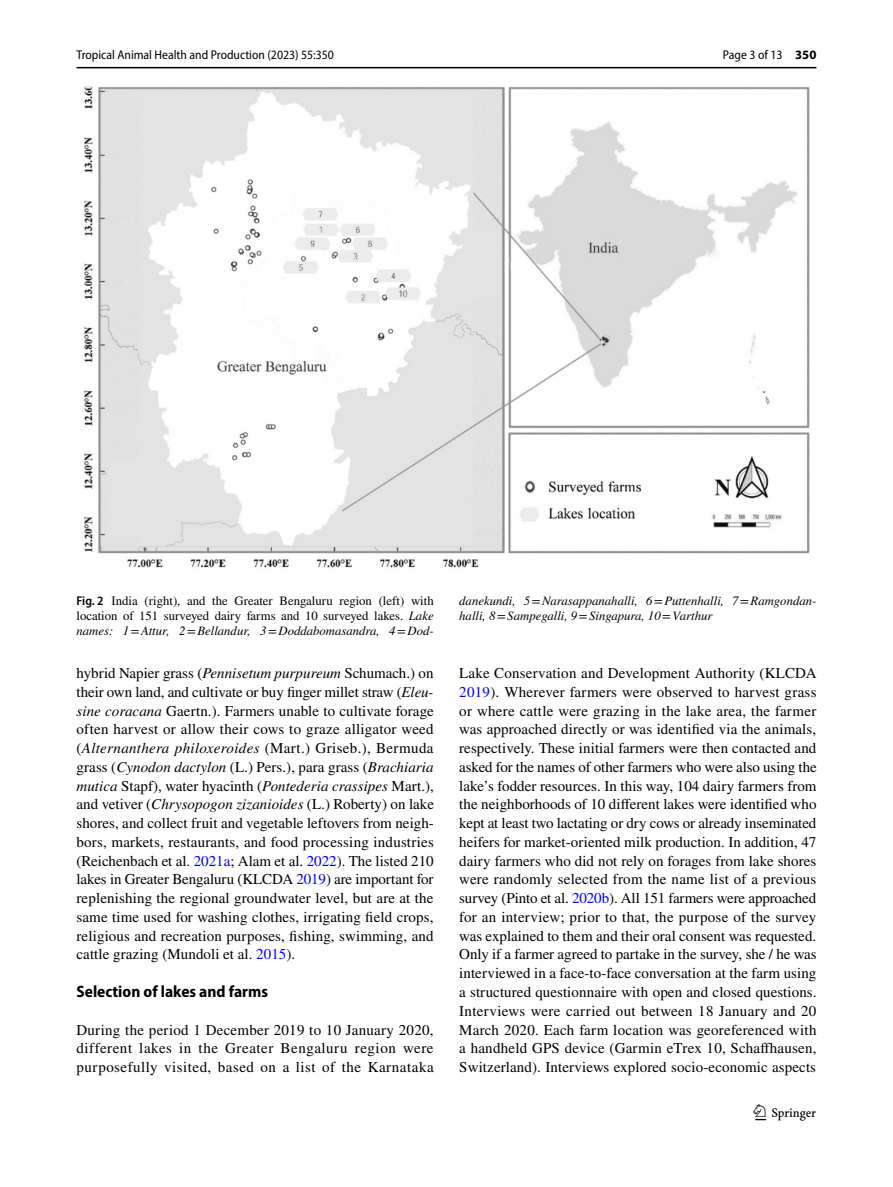
<style>
.page{position:relative;width:893px;height:1187px;background:#fff}
.page>*{position:absolute;margin:0;border:0;box-sizing:border-box;transform-origin:0 0}
.t1{font:22.5px "Springnew Regular 3";color:#000}
.t2{font:700 semi-condensed 16.5px "Myriad Pro";color:#000}
.t3{font:15px/18.8px "STIX";letter-spacing:.01em;color:#000;text-align:justify}
.t4{font:12.75px/15px "STIX";color:#000;text-align:justify}
.t5{font:italic 12.75px/15px "STIX";color:#000}
.t6{font:semi-condensed 12.75px "Myriad Pro";color:#000}
.s1{font-weight:700;font-stretch:normal}
.s2{font-family:"Myriad Pro";font-weight:600;font-stretch:semi-condensed}
.s3{font-style:italic}
.s4{font-style:normal}
.s5{color:#00f}
</style>
<div class="page">
<hr style="left:77px;top:67px;width:739px;height:1px;background:#000">
<img style="left:84px;top:87px;width:726px;height:481px">
<p class="t6" style="left:77px;top:48px;width:259px">Tropical Animal Health and Production (2023) 55:350</p>
<p class="t6" style="left:723px;top:48px;width:95px">Page 3 of 13 <span class="s1">350</span></p>
<p class="t4" style="left:77px;top:593px;width:359px"><span class="s2">Fig. 2</span> India (right), and the Greater Bengaluru region (left) with location of 151 surveyed dairy farms and 10 surveyed lakes. <span class="s3">Lake names: 1</span>=<span class="s3">Attur, 2</span>=<span class="s3">Bellandur, 3</span>=<span class="s3">Doddabomasandra, 4</span>=<span class="s3">Dod-</span></p>
<p class="t5" style="left:459px;top:592px;width:359px">danekundi, 5<span class="s4">=</span>Narasappanahalli, 6<span class="s4">=</span>Puttenhalli, 7<span class="s4">=</span>Ramgondan&shy;halli, 8<span class="s4">=</span>Sampegalli, 9<span class="s4">=</span>Singapura, 10<span class="s4">=</span>Varthur</p>
<p class="t3" style="left:77px;top:664px;width:359px">hybrid Napier grass (<span class="s3">Pennisetum purpureum</span> Schumach.) on their own land, and cultivate or buy finger millet straw (<span class="s3">Eleu&shy;sine coracana</span> Gaertn.). Farmers unable to cultivate forage often harvest or allow their cows to graze alligator weed (<span class="s3">Alternanthera philoxeroides</span> (Mart.) Griseb.), Bermuda grass (<span class="s3">Cynodon dactylon</span> (L.) Pers.), para grass (<span class="s3">Brachiaria mutica</span> Stapf), water hyacinth (<span class="s3">Pontederia crassipes</span> Mart.), and vetiver (<span class="s3">Chrysopogon zizanioides</span> (L.) Roberty) on lake shores, and collect fruit and vegetable leftovers from neigh&shy;bors, markets, restaurants, and food processing industries (Reichenbach et al. <span class="s5">2021a</span>; Alam et al. <span class="s5">2022</span>). The listed 210 lakes in Greater Bengaluru (KLCDA <span class="s5">2019</span>) are important for replenishing the regional groundwater level, but are at the same time used for washing clothes, irrigating field crops, religious and recreation purposes, fishing, swimming, and cattle grazing (Mundoli et al. <span class="s5">2015</span>).</p>
<p class="t2" style="left:77px;top:982px;width:193px">Selection of lakes and farms</p>
<p class="t3" style="left:77px;top:1021px;width:359px">During the period 1 December 2019 to 10 January 2020, different lakes in the Greater Bengaluru region were purposefully visited, based on a list of the Karnataka</p>
<p class="t3" style="left:459px;top:664px;width:359px">Lake Conservation and Development Authority (KLCDA <span class="s5">2019</span>). Wherever farmers were observed to harvest grass or where cattle were grazing in the lake area, the farmer was approached directly or was identified via the animals, respectively. These initial farmers were then contacted and asked for the names of other farmers who were also using the lake’s fodder resources. In this way, 104 dairy farmers from the neighborhoods of 10 different lakes were identified who kept at least two lactating or dry cows or already inseminated heifers for market-oriented milk production. In addition, 47 dairy farmers who did not rely on forages from lake shores were randomly selected from the name list of a previous survey (Pinto et al. <span class="s5">2020b</span>). All 151 farmers were approached for an interview; prior to that, the purpose of the survey was explained to them and their oral consent was requested.<br>Only if a farmer agreed to partake in the survey, she / he was interviewed in a face-to-face conversation at the farm using a structured questionnaire with open and closed questions.<br>Interviews were carried out between 18 January and 20<br>March 2020. Each farm location was georeferenced with a handheld GPS device (Garmin eTrex 10, Schaffhausen, Switzerland). Interviews explored socio-economic aspects</p>
<h1 class="t1" style="left:755px;top:1104px;width:62px">1 3</h1>
</div>
